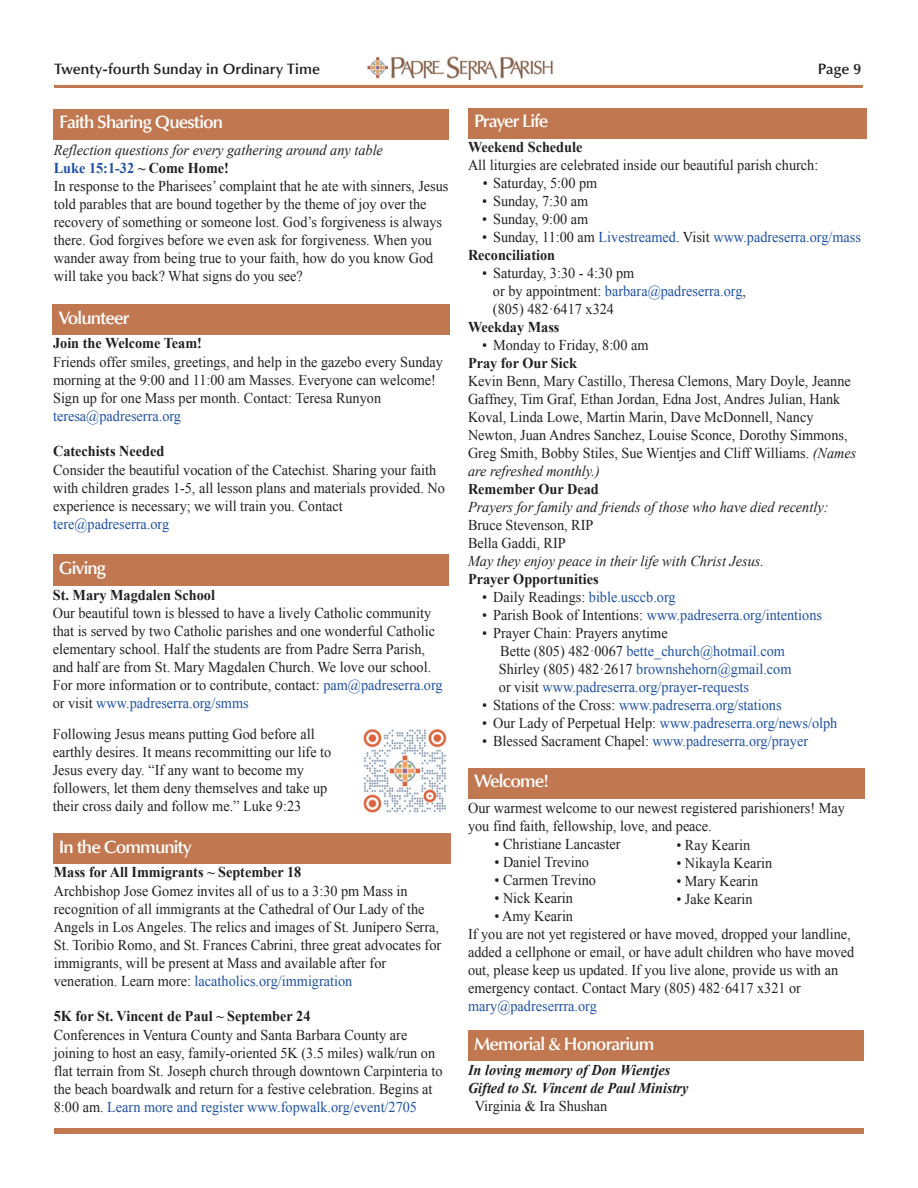
<style>
.page{position:relative;width:918px;height:1188px;background:#fff}
.page>*{position:absolute;margin:0;border:0;box-sizing:border-box;transform-origin:0 0}
.t1{font:600 18px "Optima LT Std";letter-spacing:-.05em;color:#fff}
.t2{font:15px/18px "Times New Roman";color:#231f20;scale:.95 1}
.t3{font:15px/18px "Times New Roman";color:#1e51a3;scale:.95 1}
.t4{font:700 15px "Times New Roman";color:#231f20;scale:.95 1}
.t5{font:italic 15px "Times New Roman";color:#231f20;scale:.95 1}
.t6{font:italic 700 15px/18px "Times New Roman";color:#231f20;scale:.95 1}
.t7{font:600 15px "Optima LT Std";color:#231f20}
.s1{font-style:italic}
.s2{font-weight:700;color:#1e51a3}
.s3{font-weight:700}
.s4{color:#1e51a3}
.s5{color:#231f20}
.s6{font-weight:700;color:#231f20}
</style>
<div class="page">
<hr style="left:54px;top:85px;width:809px;height:3px;background:#c17750">
<img style="left:367px;top:56px;width:186px;height:24px">
<div style="left:54px;top:1128px;width:810px;height:6px;background:#c17750"></div>
<div style="left:468px;top:108px;width:398px;height:31px;background:#c17750"></div>
<div style="left:53px;top:109px;width:396px;height:30px;background:#c17750"></div>
<div style="left:53px;top:555px;width:396px;height:31px;background:#c17750"></div>
<div style="left:53px;top:833px;width:397px;height:31px;background:#c17750"></div>
<div style="left:53px;top:304px;width:397px;height:31px;background:#c17750"></div>
<div style="left:468px;top:1030px;width:396px;height:31px;background:#c17750"></div>
<img style="left:363px;top:729px;width:84px;height:84px">
<div style="left:468px;top:768px;width:396px;height:31px;background:#c17750"></div>
<p class="t7" style="left:54px;top:63px;width:268px">Twenty-fourth Sunday in Ordinary Time</p>
<p class="t7" style="left:818px;top:63px;width:45px">Page 9</p>
<p class="t1" style="left:59px;top:115px;width:166px">Faith Sharing Question</p>
<p class="t2" style="left:54px;top:141px;width:417px"><span class="s1">Reflection questions for every gathering around any table<br></span><span class="s2">Luke 15:1-32</span> <span class="s3">~ Come Home!<br></span>In response to the Pharisees’ complaint that he ate with sinners, Jesus told parables that are bound together by the theme of joy over the recovery of something or someone lost. God’s forgiveness is always there. God forgives before we even ask for forgiveness. When you wander away from being true to your faith, how do you know God will take you back? What signs do you see?</p>
<p class="t1" style="left:59px;top:311px;width:72px">Volunteer</p>
<p class="t4" style="left:53px;top:335px;width:158px">Join the Welcome Team!</p>
<p class="t2" style="left:53px;top:353px;width:412px">Friends offer smiles, greetings, and help in the gazebo every Sunday morning at the 9:00 and 11:00 am Masses. Everyone can welcome!<br>Sign up for one Mass per month. Contact: Teresa Runyon</p>
<p class="t3" style="left:53px;top:407px;width:136px">teresa@padreserra.org</p>
<p class="t4" style="left:53px;top:443px;width:119px">Catechists Needed</p>
<p class="t2" style="left:53px;top:461px;width:414px">Consider the beautiful vocation of the Catechist. Sharing your faith with children grades 1-5, all lesson plans and materials provided. No experience is necessary; we will train you. Contact</p>
<p class="t3" style="left:53px;top:515px;width:124px">tere@padreserra.org</p>
<p class="t1" style="left:59px;top:561px;width:49px">Giving</p>
<p class="t4" style="left:53px;top:587px;width:172px">St. Mary Magdalen School</p>
<p class="t2" style="left:53px;top:604px;width:412px">Our beautiful town is blessed to have a lively Catholic community that is served by two Catholic parishes and one wonderful Catholic elementary school. Half the students are from Padre Serra Parish, and half are from St. Mary Magdalen Church. We love our school.<br>For more information or to contribute, contact: <span class="s4">pam@padreserra.org </span>or visit <span class="s4">www.padreserra.org/smms</span></p>
<p class="t2" style="left:53px;top:725px;width:295px">Following Jesus means putting God before all earthly desires. It means recommitting our life to Jesus every day. “If any want to become my followers, let them deny themselves and take up their cross daily and follow me.” Luke 9:23</p>
<p class="t1" style="left:59px;top:839px;width:135px">In the Community</p>
<p class="t4" style="left:54px;top:864px;width:262px">Mass for All Immigrants ~ September 18</p>
<p class="t2" style="left:54px;top:882px;width:409px">Archbishop Jose Gomez invites all of us to a 3:30 pm Mass in recognition of all immigrants at the Cathedral of Our Lady of the Angels in Los Angeles. The relics and images of St. Junípero Serra, St. Toribio Romo, and St. Frances Cabrini, three great advocates for immigrants, will be present at Mass and available after for veneration. Learn more: <span class="s4">lacatholics.org/immigration</span></p>
<p class="t4" style="left:54px;top:1008px;width:272px">5K for St. Vincent de Paul ~ September 24</p>
<p class="t2" style="left:54px;top:1026px;width:411px">Conferences in Ventura County and Santa Barbara County are joining to host an easy, family-oriented 5K (3.5 miles) walk/run on flat terrain from St. Joseph church through downtown Carpinteria to the beach boardwalk and return for a festive celebration. Begins at 8:00 am. <span class="s4">Learn more and register www.fopwalk.org/event/2705</span></p>
<p class="t1" style="left:474px;top:114px;width:76px">Prayer Life</p>
<p class="t4" style="left:468px;top:138px;width:122px">Weekend Schedule</p>
<p class="t2" style="left:468px;top:156px;width:370px">All liturgies are celebrated inside our beautiful parish church:</p>
<p class="t2" style="left:483px;top:174px;width:122px">• Saturday, 5:00 pm</p>
<p class="t2" style="left:482px;top:192px;width:113px">• Sunday, 7:30 am</p>
<p class="t2" style="left:482px;top:210px;width:113px">• Sunday, 9:00 am</p>
<p class="t3" style="left:468px;top:228px;width:415px;text-indent:14px"><span class="s5">• Sunday, 11:00 am</span> Livestreamed<span class="s5">. Visit</span> www.padreserra.org/mass<br><span class="s6">Reconciliation</span></p>
<p class="t2" style="left:493px;top:264px;width:268px;text-indent:-11px">• Saturday, 3:30 - 4:30 pm<br>or by appointment: <span class="s4">barbara@padreserra.org</span>, (805) 482·6417 x324</p>
<p class="t4" style="left:468px;top:318px;width:98px">Weekday Mass</p>
<p class="t2" style="left:482px;top:336px;width:177px">• Monday to Friday, 8:00 am</p>
<p class="t4" style="left:468px;top:354px;width:116px">Pray for Our Sick</p>
<p class="t2" style="left:468px;top:372px;width:410px">Kevin Benn, Mary Castillo, Theresa Clemons, Mary Doyle, Jeanne Gaffney, Tim Graf, Ethan Jordan, Edna Jost, Andres Julian, Hank Koval, Linda Lowe, Martin Marin, Dave McDonnell, Nancy Newton, Juan Andres Sanchez, Louise Sconce, Dorothy Simmons, Greg Smith, Bobby Stiles, Sue Wientjes and Cliff Williams. <span class="s1">(Names are refreshed monthly.)</span></p>
<p class="t4" style="left:468px;top:480px;width:139px">Remember Our Dead</p>
<p class="t5" style="left:468px;top:499px;width:381px">Prayers for family and friends of those who have died recently:</p>
<p class="t2" style="left:468px;top:516px;width:134px">Bruce Stevenson, RIP<br>Bella Gaddi, RIP</p>
<p class="t5" style="left:468px;top:553px;width:313px">May they enjoy peace in their life with Christ Jesus.</p>
<p class="t4" style="left:468px;top:570px;width:139px">Prayer Opportunities</p>
<p class="t2" style="left:482px;top:588px;width:205px">• Daily Readings: <span class="s4">bible.usccb.org</span></p>
<p class="t3" style="left:482px;top:606px;width:359px"><span class="s5">• Parish Book of Intentions:</span> www.padreserra.org/intentions</p>
<p class="t3" style="left:499px;top:624px;width:309px;text-indent:-17px"><span class="s5">• Prayer Chain: Prayers anytime<br>Bette (805) 482·0067</span> bette_church@hotmail.com <span class="s5">Shirley (805) 482·2617</span> brownshehorn@gmail.com <span class="s5">or visit</span> www.padreserra.org/prayer-requests</p>
<p class="t3" style="left:482px;top:696px;width:317px"><span class="s5">• Stations of the Cross:</span> www.padreserra.org/stations</p>
<p class="t3" style="left:482px;top:714px;width:375px"><span class="s5">• Our Lady of Perpetual Help:</span> www.padreserra.org/news/olph</p>
<p class="t3" style="left:482px;top:732px;width:344px"><span class="s5">• Blessed Sacrament Chapel:</span> www.padreserra.org/prayer</p>
<p class="t1" style="left:474px;top:774px;width:76px">Welcome!</p>
<p class="t2" style="left:468px;top:799px;width:398px">Our warmest welcome to our newest registered parishioners! May you find faith, fellowship, love, and peace.</p>
<p class="t2" style="left:494px;top:835px;width:134px">• Christiane Lancaster</p>
<p class="t2" style="left:494px;top:853px;width:101px">• Daniel Trevino</p>
<p class="t2" style="left:494px;top:871px;width:108px">• Carmen Trevino</p>
<p class="t2" style="left:494px;top:889px;width:84px">• Nick Kearin</p>
<p class="t2" style="left:468px;top:907px;width:408px;text-indent:26px">• Amy Kearin<br>If you are not yet registered or have moved, dropped your landline, added a cellphone or email, or have adult children who have moved out, please keep us updated. If you live alone, provide us with an emergency contact. Contact Mary (805) 482·6417 x321 or</p>
<p class="t3" style="left:468px;top:997px;width:137px">mary@padreserrra.org</p>
<p class="t2" style="left:676px;top:836px;width:79px">• Ray Kearin</p>
<p class="t2" style="left:676px;top:854px;width:103px">• Nikayla Kearin</p>
<p class="t2" style="left:676px;top:872px;width:88px">• Mary Kearin</p>
<p class="t2" style="left:676px;top:890px;width:82px">• Jake Kearin</p>
<p class="t1" style="left:474px;top:1037px;width:182px">Memorial &amp; Honorarium</p>
<p class="t6" style="left:468px;top:1061px;width:234px">In loving memory of Don Wientjes<br>Gifted to St. Vincent de Paul Ministry</p>
<p class="t2" style="left:475px;top:1097px;width:141px">Virginia &amp; Ira Shushan</p>
</div>
